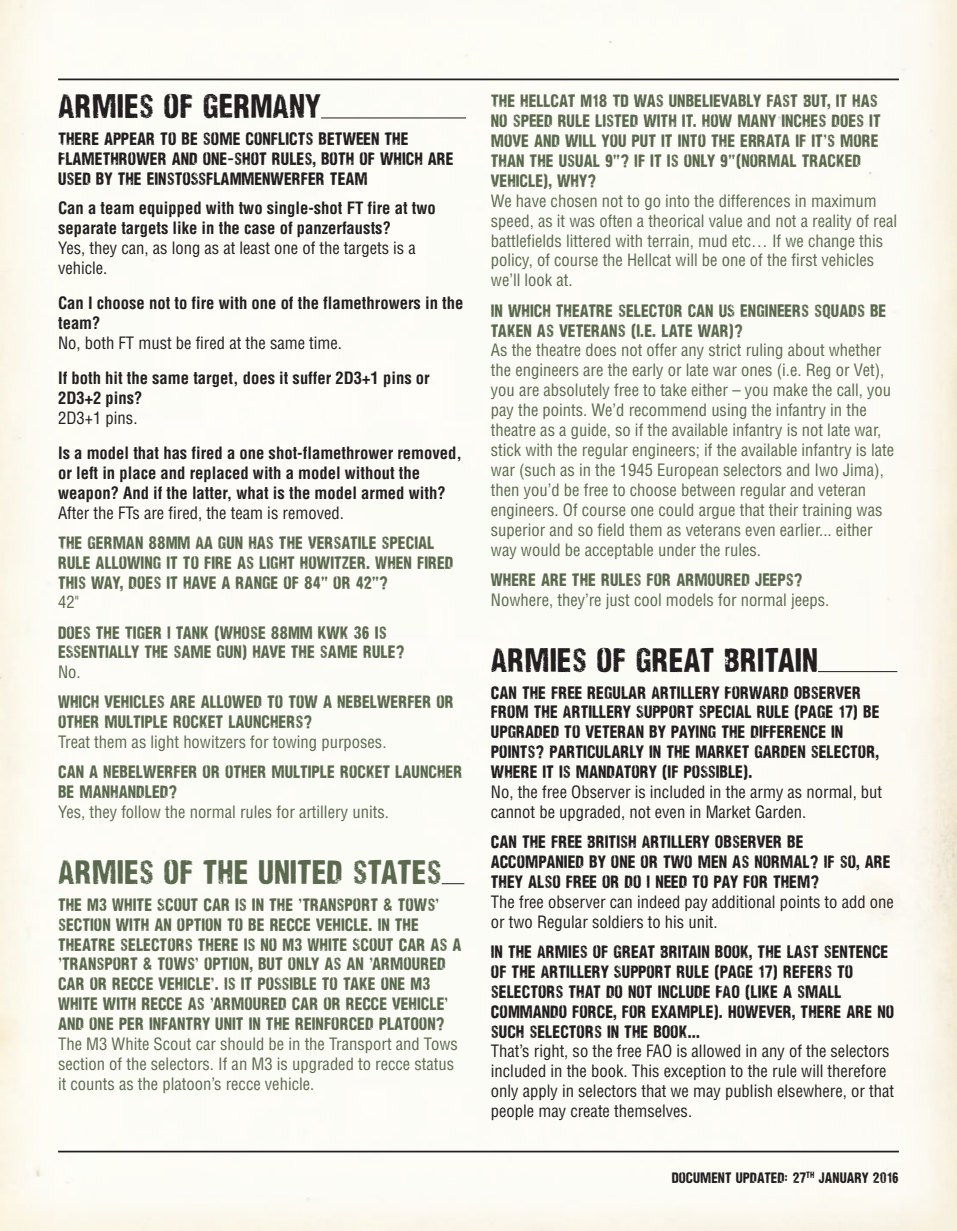
<style>
.page{position:relative;width:957px;height:1231px;background:#fff}
.page>*{position:absolute;margin:0;border:0;box-sizing:border-box;transform-origin:0 0}
.t1{font:31.5px "Nidex";color:#231f20}
.t2{font:31.5px "Nidex";color:#5b694e}
.t3{font:condensed 16.62px/19.9px "Helvetica";color:#5b694e}
.t4{font:16.62px/19.9px "Nidex";color:#5b694e}
.t5{font:16.62px/19.9px "Nidex";color:#231f20}
.t6{font:condensed 16.62px/19.9px "Helvetica";color:#231f20}
.t7{font:700 condensed 16.62px/19.9px "Helvetica";color:#231f20}
.t8{font:14px "Nidex";color:#231f20}
</style>
<div class="page">
<img style="left:0;top:0;width:956px;height:1230px">
<hr style="left:58px;top:78px;width:840px;height:2px;background:#231f20">
<hr style="left:58px;top:1150px;width:840px;height:2px;background:#231f20">
<hr style="left:818px;top:671px;width:79px;height:1px;background:#231f20">
<svg style="left:441px;top:883px;width:23px;height:1px"></svg>
<hr style="left:321px;top:117px;width:145px;height:1px;background:#231f20">
<h1 class="t1" style="left:58px;top:94px;width:264px">ARMIES OF GERMANY</h1>
<p class="t5" style="left:58px;top:129px;width:397px">THERE APPEAR TO BE SOME CONFLICTS BETWEEN THE<br>FLAMETHROWER AND ONE-SHOT RULES, BOTH OF WHICH ARE<br>USED BY THE EINSTOSSFLAMMENWERFER TEAM</p>
<p class="t7" style="left:58px;top:199px;width:379px">Can a team equipped with two single-shot FT fire at two separate targets like in the case of panzerfausts?</p>
<p class="t6" style="left:58px;top:238px;width:359px">Yes, they can, as long as at least one of the targets is a vehicle.</p>
<p class="t7" style="left:58px;top:293px;width:407px">Can I choose not to fire with one of the flamethrowers in the team?</p>
<p class="t6" style="left:58px;top:333px;width:285px">No, both FT must be fired at the same time.</p>
<p class="t7" style="left:58px;top:368px;width:373px">If both hit the same target, does it suffer 2D3+1 pins or<br>2D3+2 pins?</p>
<p class="t6" style="left:58px;top:408px;width:81px">2D3+1 pins.</p>
<p class="t7" style="left:58px;top:443px;width:405px">Is a model that has fired a one shot-flamethrower removed, or left in place and replaced with a model without the weapon? And if the latter, what is the model armed with?</p>
<p class="t6" style="left:58px;top:503px;width:287px">After the FTs are fired, the team is removed.</p>
<p class="t4" style="left:58px;top:533px;width:397px">THE GERMAN 88MM AA GUN HAS THE VERSATILE SPECIAL<br>RULE ALLOWING IT TO FIRE AS LIGHT HOWITZER. WHEN FIRED<br>THIS WAY, DOES IT HAVE A RANGE OF 84" OR 42"?</p>
<p class="t3" style="left:58px;top:592px;width:22px">42"</p>
<p class="t4" style="left:58px;top:623px;width:348px">DOES THE TIGER I TANK (WHOSE 88MM KWK 36 IS<br>ESSENTIALLY THE SAME GUN) HAVE THE SAME RULE?</p>
<p class="t3" style="left:58px;top:662px;width:24px">No.</p>
<p class="t4" style="left:58px;top:692px;width:397px">WHICH VEHICLES ARE ALLOWED TO TOW A NEBELWERFER OR<br>OTHER MULTIPLE ROCKET LAUNCHERS?</p>
<p class="t3" style="left:58px;top:732px;width:330px">Treat them as light howitzers for towing purposes.</p>
<p class="t4" style="left:58px;top:762px;width:406px">CAN A NEBELWERFER OR OTHER MULTIPLE ROCKET LAUNCHER<br>BE MANHANDLED?</p>
<p class="t3" style="left:58px;top:802px;width:332px">Yes, they follow the normal rules for artillery units.</p>
<h1 class="t2" style="left:58px;top:859px;width:385px">ARMIES OF THE UNITED STATES</h1>
<p class="t4" style="left:58px;top:895px;width:405px">THE M3 WHITE SCOUT CAR IS IN THE 'TRANSPORT &amp; TOWS' SECTION WITH AN OPTION TO BE RECCE VEHICLE. IN THE THEATRE SELECTORS THERE IS NO M3 WHITE SCOUT CAR AS A 'TRANSPORT &amp; TOWS' OPTION, BUT ONLY AS AN 'ARMOURED CAR OR RECCE VEHICLE'. IS IT POSSIBLE TO TAKE ONE M3<br>WHITE WITH RECCE AS 'ARMOURED CAR OR RECCE VEHICLE' AND ONE PER INFANTRY UNIT IN THE REINFORCED PLATOON?</p>
<p class="t3" style="left:58px;top:1034px;width:401px">The M3 White Scout car should be in the Transport and Tows section of the selectors. If an M3 is upgraded to recce status it counts as the platoon’s recce vehicle.</p>
<p class="t4" style="left:491px;top:92px;width:391px">THE HELLCAT M18 TD WAS UNBELIEVABLY FAST BUT, IT HAS NO SPEED RULE LISTED WITH IT. HOW MANY INCHES DOES IT MOVE AND WILL YOU PUT IT INTO THE ERRATA IF IT'S MORE THAN THE USUAL 9"? IF IT IS ONLY 9"(NORMAL TRACKED VEHICLE), WHY?</p>
<p class="t3" style="left:491px;top:191px;width:408px">We have chosen not to go into the differences in maximum speed, as it was often a theorical value and not a reality of real battlefields littered with terrain, mud etc… If we change this policy, of course the Hellcat will be one of the first vehicles we’ll look at.</p>
<p class="t4" style="left:491px;top:301px;width:397px">IN WHICH THEATRE SELECTOR CAN US ENGINEERS SQUADS BE<br>TAKEN AS VETERANS (I.E. LATE WAR)?</p>
<p class="t3" style="left:491px;top:340px;width:405px">As the theatre does not offer any strict ruling about whether the engineers are the early or late war ones (i.e. Reg or Vet), you are absolutely free to take either – you make the call, you pay the points. We’d recommend using the infantry in the theatre as a guide, so if the available infantry is not late war, stick with the regular engineers; if the available infantry is late war (such as in the 1945 European selectors and Iwo Jima), then you’d be free to choose between regular and veteran engineers. Of course one could argue that their training was superior and so field them as veterans even earlier... either way would be acceptable under the rules.</p>
<p class="t4" style="left:491px;top:570px;width:313px">WHERE ARE THE RULES FOR ARMOURED JEEPS?</p>
<p class="t3" style="left:491px;top:590px;width:340px">Nowhere, they’re just cool models for normal jeeps.</p>
<h1 class="t1" style="left:491px;top:647px;width:328px">ARMIES OF GREAT BRITAIN</h1>
<p class="t5" style="left:491px;top:683px;width:390px">CAN THE FREE REGULAR ARTILLERY FORWARD OBSERVER FROM THE ARTILLERY SUPPORT SPECIAL RULE (PAGE 17) BE UPGRADED TO VETERAN BY PAYING THE DIFFERENCE IN POINTS? PARTICULARLY IN THE MARKET GARDEN SELECTOR, WHERE IT IS MANDATORY (IF POSSIBLE).</p>
<p class="t6" style="left:491px;top:782px;width:393px">No, the free Observer is included in the army as normal, but cannot be upgraded, not even in Market Garden.</p>
<p class="t5" style="left:491px;top:832px;width:401px">CAN THE FREE BRITISH ARTILLERY OBSERVER BE<br>ACCOMPANIED BY ONE OR TWO MEN AS NORMAL? IF SO, ARE<br>THEY ALSO FREE OR DO I NEED TO PAY FOR THEM?</p>
<p class="t6" style="left:491px;top:892px;width:404px">The free observer can indeed pay additional points to add one or two Regular soldiers to his unit.</p>
<p class="t5" style="left:491px;top:942px;width:405px">IN THE ARMIES OF GREAT BRITAIN BOOK, THE LAST SENTENCE OF THE ARTILLERY SUPPORT RULE (PAGE 17) REFERS TO SELECTORS THAT DO NOT INCLUDE FAO (LIKE A SMALL COMMANDO FORCE, FOR EXAMPLE). HOWEVER, THERE ARE NO SUCH SELECTORS IN THE BOOK…</p>
<p class="t6" style="left:491px;top:1041px;width:404px">That’s right, so the free FAO is allowed in any of the selectors included in the book. This exception to the rule will therefore only apply in selectors that we may publish elsewhere, or that people may create themselves.</p>
<p class="t8" style="left:671px;top:1171px;width:229px">DOCUMENT UPDATED: 27<sup>TH</sup> JANUARY 2016</p>
</div>
